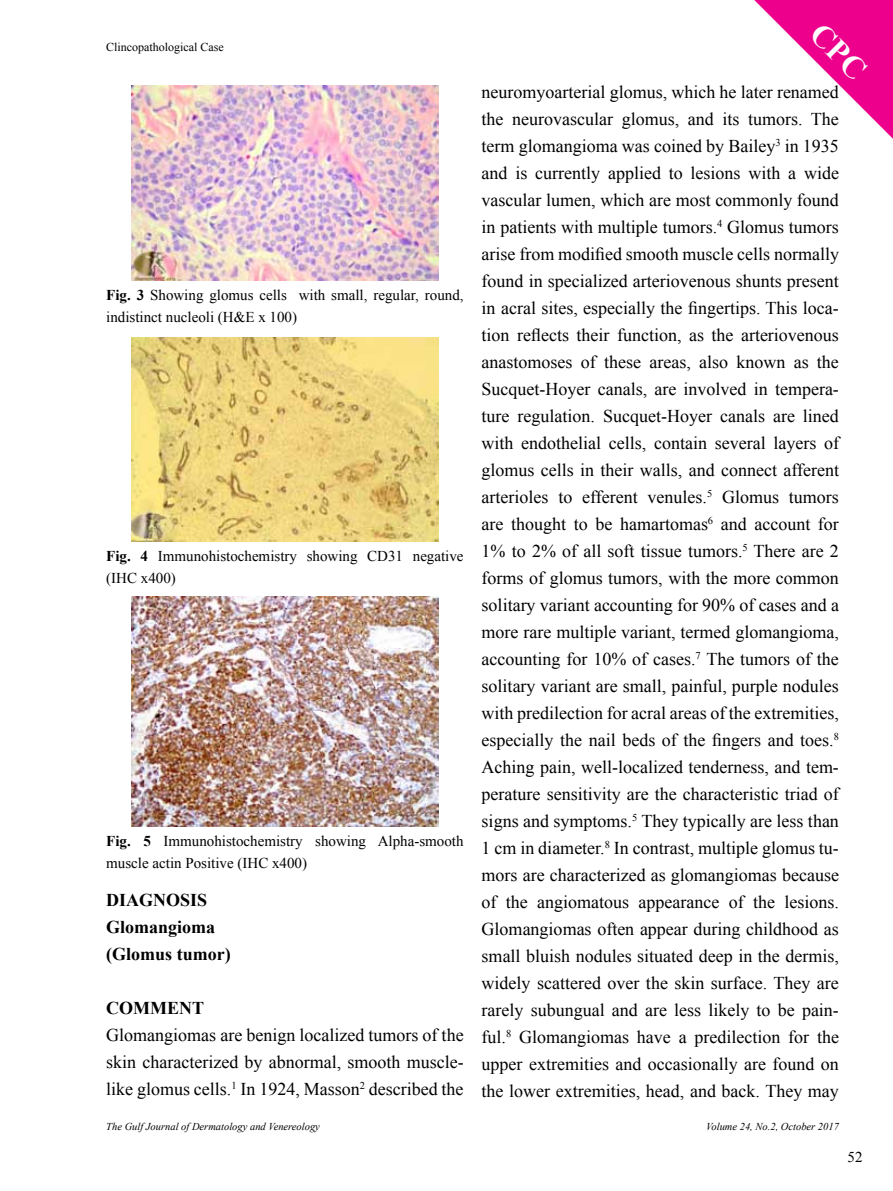
<style>
.page{position:relative;width:893px;height:1191px;background:#fff}
.page>*{position:absolute;margin:0;border:0;box-sizing:border-box;transform-origin:0 0}
.t1{font:18px/27px "Times New Roman";color:#000;text-align:justify}
.t2{font:700 18px/27px "Times New Roman";color:#000}
.t3{font:15px/22.5px "Times New Roman";color:#000}
.t4{font:12px "Times New Roman";color:#000}
.t5{font:italic 10.5px "Times New Roman";color:#000}
.s1{font-weight:700}
</style>
<div class="page">
<img style="left:132px;top:85px;width:306px;height:195px">
<img style="left:132px;top:337px;width:306px;height:205px">
<img style="left:132px;top:596px;width:306px;height:230px">
<svg style="left:754px;top:0;width:139px;height:139px"></svg>
<p class="t4" style="left:106px;top:39px;width:119px">Clincopathological Case</p>
<p class="t3" style="left:106px;top:283px;width:359px"><span class="s1">Fig. 3</span> Showing glomus cells with small, regular, round, indistinct nucleoli (H&amp;E x 100)</p>
<p class="t3" style="left:106px;top:544px;width:359px"><span class="s1">Fig. 4</span> Immunohistochemistry showing CD31 negative (IHC x400)</p>
<p class="t3" style="left:106px;top:829px;width:359px"><span class="s1">Fig. 5</span> Immunohistochemistry showing Alpha-smooth muscle actin Positive (IHC x400)</p>
<p class="t2" style="left:106px;top:885px;width:126px">DIAGNOSIS<br>Glomangioma (Glomus tumor)</p>
<p class="t2" style="left:106px;top:993px;width:99px">COMMENT</p>
<p class="t1" style="left:106px;top:1021px;width:359px">Glomangiomas are benign localized tumors of the skin characterized by abnormal, smooth muscle&shy;like glomus cells.<sup>1</sup> In 1924, Masson<sup>2</sup> described the</p>
<p class="t1" style="left:482px;top:78px;width:359px">neuromyoarterial glomus, which he later renamed the neurovascular glomus, and its tumors. The term glomangioma was coined by Bailey<sup>3</sup> in 1935 and is currently applied to lesions with a wide vascular lumen, which are most commonly found in patients with multiple tumors.<sup>4</sup> Glomus tumors arise from modified smooth muscle cells normally found in specialized arteriovenous shunts present in acral sites, especially the fingertips. This loca&shy;tion reflects their function, as the arteriovenous anastomoses of these areas, also known as the Sucquet-Hoyer canals, are involved in tempera&shy;ture regulation. Sucquet-Hoyer canals are lined with endothelial cells, contain several layers of glomus cells in their walls, and connect afferent arterioles to efferent venules.<sup>5</sup> Glomus tumors are thought to be hamartomas<sup>6</sup> and account for 1% to 2% of all soft tissue tumors.<sup>5</sup> There are 2 forms of glomus tumors, with the more common solitary variant accounting for 90% of cases and a more rare multiple variant, termed glomangioma, accounting for 10% of cases.<sup>7</sup> The tumors of the solitary variant are small, painful, purple nodules with predilection for acral areas of the extremities, especially the nail beds of the fingers and toes.<sup>8<br></sup>Aching pain, well-localized tenderness, and tem&shy;perature sensitivity are the characteristic triad of signs and symptoms.<sup>5</sup> They typically are less than 1 cm in diameter.<sup>8</sup> In contrast, multiple glomus tu&shy;mors are characterized as glomangiomas because of the angiomatous appearance of the lesions.<br>Glomangiomas often appear during childhood as small bluish nodules situated deep in the dermis, widely scattered over the skin surface. They are rarely subungual and are less likely to be pain&shy;ful.<sup>8</sup> Glomangiomas have a predilection for the upper extremities and occasionally are found on the lower extremities, head, and back. They may</p>
<p class="t5" style="left:106px;top:1119px;width:215px">The Gulf Journal of Dermatology and Venereology</p>
<p class="t5" style="left:706px;top:1119px;width:134px">Volume 24, No.2, October 2017</p>
<p class="t3" style="left:847px;top:1145px;width:16px">52</p>
</div>
